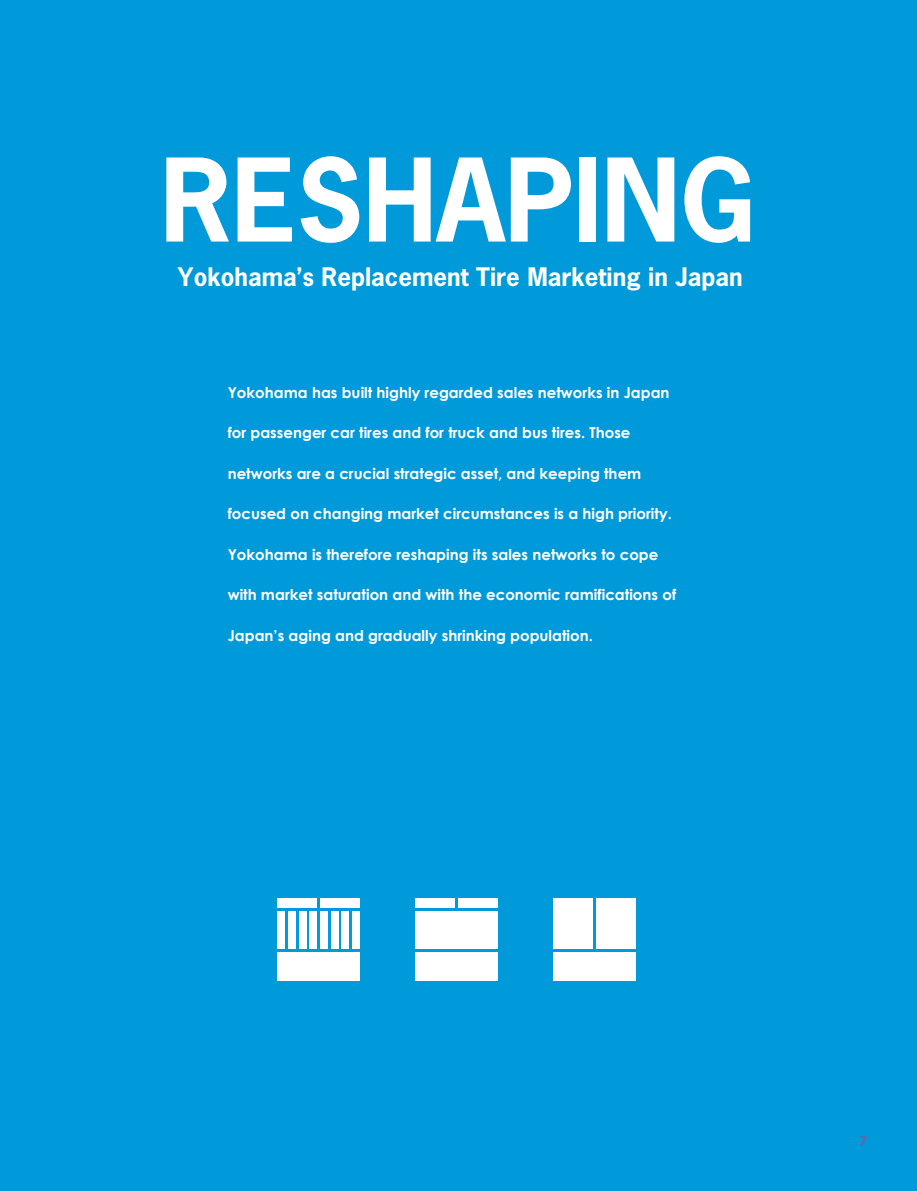
<style>
.page{position:relative;width:917px;height:1191px;background:#fff}
.page>*{position:absolute;margin:0;border:0;box-sizing:border-box;transform-origin:0 0}
.t1{font:700 108px "News Gothic Std";color:#fff}
.t2{font:700 24px "News Gothic Std";color:#fff}
.t3{font:700 15px "Century Gothic";color:#fff}
.t4{font:700 13.5px "Century Gothic";color:#6e60a8}
</style>
<div class="page">
<div style="left:0;top:0;width:916px;height:1191px;background:#0099d9"></div>
<div style="left:552px;top:952px;width:83px;height:28px;background:#fff"></div>
<div style="left:552px;top:898px;width:40px;height:50px;background:#fff"></div>
<div style="left:596px;top:898px;width:39px;height:50px;background:#fff"></div>
<div style="left:277px;top:952px;width:83px;height:28px;background:#fff"></div>
<div style="left:277px;top:911px;width:8px;height:38px;background:#fff"></div>
<div style="left:288px;top:911px;width:8px;height:38px;background:#fff"></div>
<div style="left:299px;top:911px;width:7px;height:38px;background:#fff"></div>
<div style="left:309px;top:911px;width:8px;height:38px;background:#fff"></div>
<div style="left:320px;top:911px;width:8px;height:38px;background:#fff"></div>
<div style="left:331px;top:911px;width:7px;height:38px;background:#fff"></div>
<div style="left:341px;top:911px;width:8px;height:38px;background:#fff"></div>
<div style="left:352px;top:911px;width:8px;height:38px;background:#fff"></div>
<div style="left:277px;top:898px;width:40px;height:9px;background:#fff"></div>
<div style="left:320px;top:898px;width:40px;height:9px;background:#fff"></div>
<div style="left:415px;top:952px;width:83px;height:28px;background:#fff"></div>
<div style="left:415px;top:911px;width:83px;height:38px;background:#fff"></div>
<div style="left:415px;top:898px;width:39px;height:9px;background:#fff"></div>
<div style="left:458px;top:898px;width:39px;height:9px;background:#fff"></div>
<h1 class="t1" style="left:160px;top:129px;width:596px">RESHAPING</h1>
<h2 class="t2" style="left:178px;top:261px;width:566px">Yokohama’s Replacement Tire Marketing in Japan</h2>
<p class="t3" style="left:227px;top:383px;width:443px">Yokohama has built highly regarded sales networks in Japan</p>
<p class="t3" style="left:227px;top:423px;width:404px">for passenger car tires and for truck and bus tires. Those</p>
<p class="t3" style="left:227px;top:464px;width:415px">networks are a crucial strategic asset, and keeping them</p>
<p class="t3" style="left:227px;top:504px;width:445px">focused on changing market circumstances is a high priority.</p>
<p class="t3" style="left:227px;top:545px;width:432px">Yokohama is therefore reshaping its sales networks to cope</p>
<p class="t3" style="left:227px;top:585px;width:450px">with market saturation and with the economic ramifications of</p>
<p class="t3" style="left:227px;top:626px;width:367px">Japan’s aging and gradually shrinking population.</p>
<p class="t4" style="left:859px;top:1133px;width:9px">7</p>
</div>
